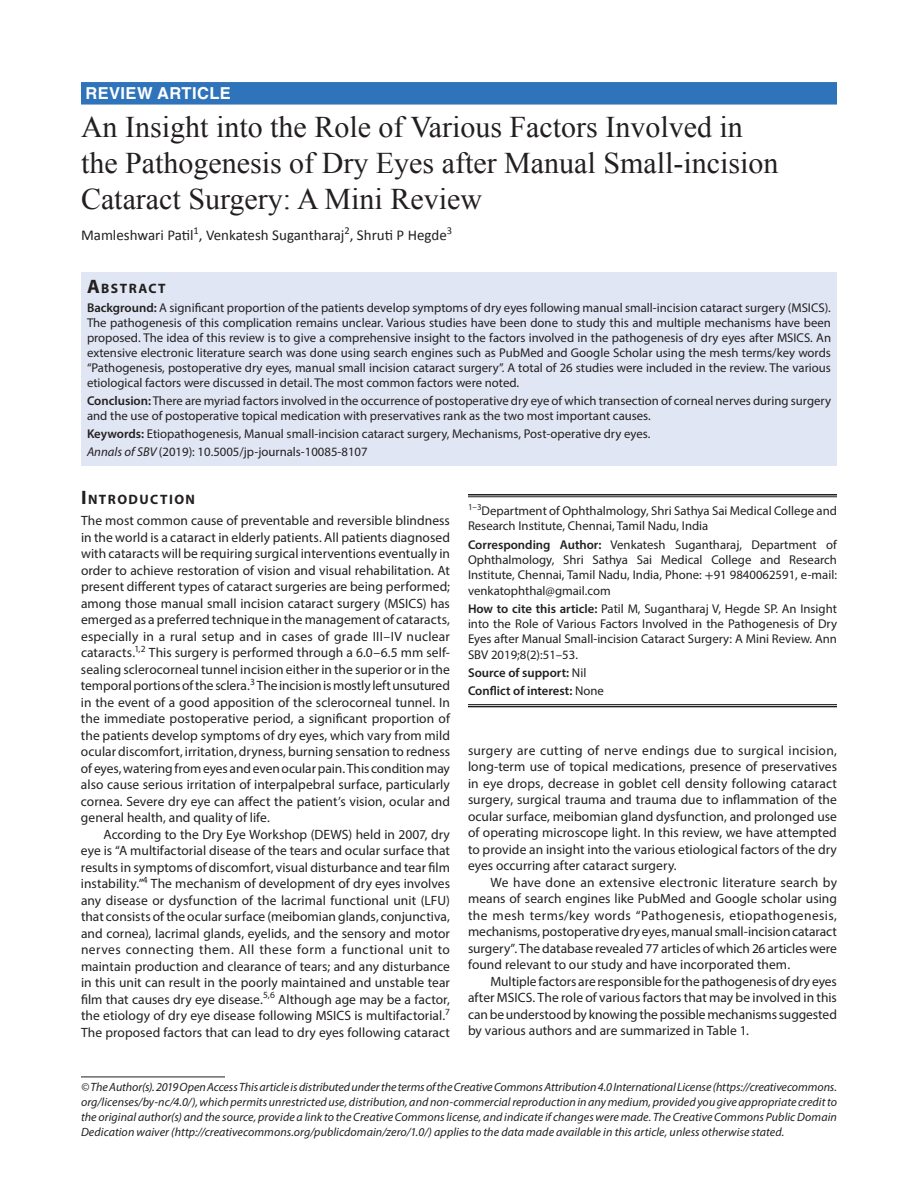
<style>
.page{position:relative;width:918px;height:1188px;background:#fff}
.page>*{position:absolute;margin:0;border:0;box-sizing:border-box;transform-origin:0 0}
.t1{font:30px/36px "Times New Roman";color:#231f20}
.t2{font:700 16.5px "Helvetica LT Std";letter-spacing:.025em;color:#fff}
.t3{font:15px "Calibri";color:#231f20}
.t4{font:700 13.65px "Myriad Pro";letter-spacing:.105em;color:#231f20}
.t5{font:13.5px/16.5px "Myriad Pro";letter-spacing:.005em;color:#231f20;text-align:justify}
.t6{font:12.75px/15.3px "Myriad Pro";color:#231f20;text-align:justify}
.t7{font:600 12.75px/18.3px "Myriad Pro";color:#231f20}
.t8{font:italic 12px/15px "Myriad Pro";letter-spacing:.005em;color:#231f20;text-align:justify}
.s1{font-size:19.5px}
.s2{font-weight:600}
.s3{font-style:italic}
.s4{font-family:"STIX"}
.s5{font-weight:400}
</style>
<div class="page">
<div style="left:81px;top:82px;width:756px;height:23px;background:#2f74ba"></div>
<div style="left:81px;top:272px;width:756px;height:26px;background:#e0e6f3"></div>
<div style="left:81px;top:297px;width:756px;height:99px;background:#e0e6f3"></div>
<div style="left:81px;top:390px;width:756px;height:39px;background:#e0e6f3"></div>
<div style="left:81px;top:423px;width:756px;height:24px;background:#e0e6f3"></div>
<div style="left:81px;top:441px;width:756px;height:24px;background:#e0e6f3"></div>
<hr style="left:468px;top:494px;width:369px;height:2px;background:#231f20">
<hr style="left:468px;top:497px;width:369px;height:1px;background:#231f20">
<hr style="left:468px;top:704px;width:369px;height:1px;background:#231f20">
<hr style="left:468px;top:706px;width:369px;height:1px;background:#231f20">
<hr style="left:81px;top:1077px;width:144px;height:1px;background:#231f20">
<p class="t2" style="left:86px;top:83px;width:147px">REVIEW ARTICLE</p>
<h1 class="t1" style="left:81px;top:108px;width:699px">An Insight into the Role of Various Factors Involved in the Pathogenesis of Dry Eyes after Manual Small-incision<br>Cataract Surgery: A Mini Review</h1>
<p class="t3" style="left:81px;top:226px;width:373px">Mamleshwari Patil<sup>1</sup>, Venkatesh Sugantharaj<sup>2</sup>, Shruti P Hegde<sup>3</sup></p>
<p class="t4" style="left:87px;top:279px;width:80px"><span class="s1">A</span>BSTRACT</p>
<p class="t6" style="left:87px;top:300px;width:746px"><span class="s2">Background:</span> A significant proportion of the patients develop symptoms of dry eyes following manual small-incision cataract surgery (MSICS).<br>The pathogenesis of this complication remains unclear. Various studies have been done to study this and multiple mechanisms have been proposed. The idea of this review is to give a comprehensive insight to the factors involved in the pathogenesis of dry eyes after MSICS. An extensive electronic literature search was done using search engines such as PubMed and Google Scholar using the mesh terms/key words “Pathogenesis, postoperative dry eyes, manual small incision cataract surgery”. A total of 26 studies were included in the review. The various etiological factors were discussed in detail. The most common factors were noted.</p>
<p class="t6" style="left:87px;top:393px;width:746px"><span class="s2">Conclusion:</span> There are myriad factors involved in the occurrence of postoperative dry eye of which transection of corneal nerves during surgery and the use of postoperative topical medication with preservatives rank as the two most important causes.</p>
<p class="t6" style="left:87px;top:425px;width:565px;line-height:18px"><span class="s2">Keywords:</span> Etiopathogenesis, Manual small-incision cataract surgery, Mechanisms, Post-operative dry eyes.<br><span class="s3">Annals of SBV</span> (2019): 10.5005/jp-journals-10085-8107</p>
<p class="t4" style="left:81px;top:491px;width:116px"><span class="s1">I</span>NTRODUCTION</p>
<p class="t5" style="left:81px;top:512px;width:371px">The most common cause of preventable and reversible blindness in the world is a cataract in elderly patients. All patients diagnosed with cataracts will be requiring surgical interventions eventually in order to achieve restoration of vision and visual rehabilitation. At present different types of cataract surgeries are being performed; among those manual small incision cataract surgery (MSICS) has emerged as a preferred technique in the management of cataracts, especially in a rural setup and in cases of grade III–IV nuclear cataracts.<sup>1,2</sup> This surgery is performed through a 6.0–6.5 mm self&shy;sealing sclerocorneal tunnel incision either in the superior or in the temporal portions of the sclera.<sup>3</sup> The incision is mostly left unsutured in the event of a good apposition of the sclerocorneal tunnel. In the immediate postoperative period, a significant proportion of the patients develop symptoms of dry eyes, which vary from mild ocular discomfort, irritation, dryness, burning sensation to redness of eyes, watering from eyes and even ocular pain. This condition may also cause serious irritation of interpalpebral surface, particularly cornea. Severe dry eye can affect the patient’s vision, ocular and general health, and quality of life.</p>
<p class="t5" style="left:81px;top:826px;width:371px;text-indent:23px">According to the Dry Eye Workshop (DEWS) held in 2007, dry eye is “A multifactorial disease of the tears and ocular surface that results in symptoms of discomfort, visual disturbance and tear film instability.”<sup>4</sup> The mechanism of development of dry eyes involves any disease or dysfunction of the lacrimal functional unit (LFU) that consists of the ocular surface (meibomian glands, conjunctiva, and cornea), lacrimal glands, eyelids, and the sensory and motor nerves connecting them. All these form a functional unit to maintain production and clearance of tears; and any disturbance in this unit can result in the poorly maintained and unstable tear film that causes dry eye disease.<sup>5,6</sup> Although age may be a factor, the etiology of dry eye disease following MSICS is multifactorial.<sup>7<br></sup>The proposed factors that can lead to dry eyes following cataract</p>
<p class="t6" style="left:468px;top:503px;width:371px"><sup>1–3</sup>Department of Ophthalmology, Shri Sathya Sai Medical College and<br>Research Institute, Chennai, Tamil Nadu, India</p>
<p class="t6" style="left:468px;top:536px;width:371px"><span class="s2">Corresponding Author:</span> Venkatesh Sugantharaj, Department of Ophthalmology, Shri Sathya Sai Medical College and Research Institute, Chennai, Tamil Nadu, India, Phone: <span class="s4">+</span>91 9840062591, e-mail: venkatophthal@gmail.com</p>
<p class="t6" style="left:468px;top:601px;width:371px"><span class="s2">How to cite this article:</span> Patil M, Sugantharaj V, Hegde SP. An Insight into the Role of Various Factors Involved in the Pathogenesis of Dry Eyes after Manual Small-incision Cataract Surgery: A Mini Review. Ann SBV 2019;8(2):51–53.</p>
<p class="t7" style="left:468px;top:663px;width:137px">Source of support: <span class="s5">Nil<br></span>Conflict of interest: <span class="s5">None</span></p>
<p class="t5" style="left:468px;top:742px;width:371px">surgery are cutting of nerve endings due to surgical incision, long-term use of topical medications, presence of preservatives in eye drops, decrease in goblet cell density following cataract surgery, surgical trauma and trauma due to inflammation of the ocular surface, meibomian gland dysfunction, and prolonged use of operating microscope light. In this review, we have attempted to provide an insight into the various etiological factors of the dry eyes occurring after cataract surgery.</p>
<p class="t5" style="left:468px;top:874px;width:371px;text-indent:23px">We have done an extensive electronic literature search by means of search engines like PubMed and Google scholar using the mesh terms/key words “Pathogenesis, etiopathogenesis, mechanisms, postoperative dry eyes, manual small-incision cataract surgery”. The database revealed 77 articles of which 26 articles were found relevant to our study and have incorporated them.</p>
<p class="t5" style="left:468px;top:973px;width:371px;text-indent:23px">Multiple factors are responsible for the pathogenesis of dry eyes after MSICS. The role of various factors that may be involved in this can be understood by knowing the possible mechanisms suggested by various authors and are summarized in Table 1.</p>
<p class="t8" style="left:81px;top:1079px;width:758px">© The Author(s). 2019 Open Access This article is distributed under the terms of the Creative Commons Attribution 4.0 International License (https://creativecommons. org/licenses/by-nc/4.0/), which permits unrestricted use, distribution, and non-commercial reproduction in any medium, provided you give appropriate credit to the original author(s) and the source, provide a link to the Creative Commons license, and indicate if changes were made. The Creative Commons Public Domain Dedication waiver (http://creativecommons.org/publicdomain/zero/1.0/) applies to the data made available in this article, unless otherwise stated.</p>
</div>
